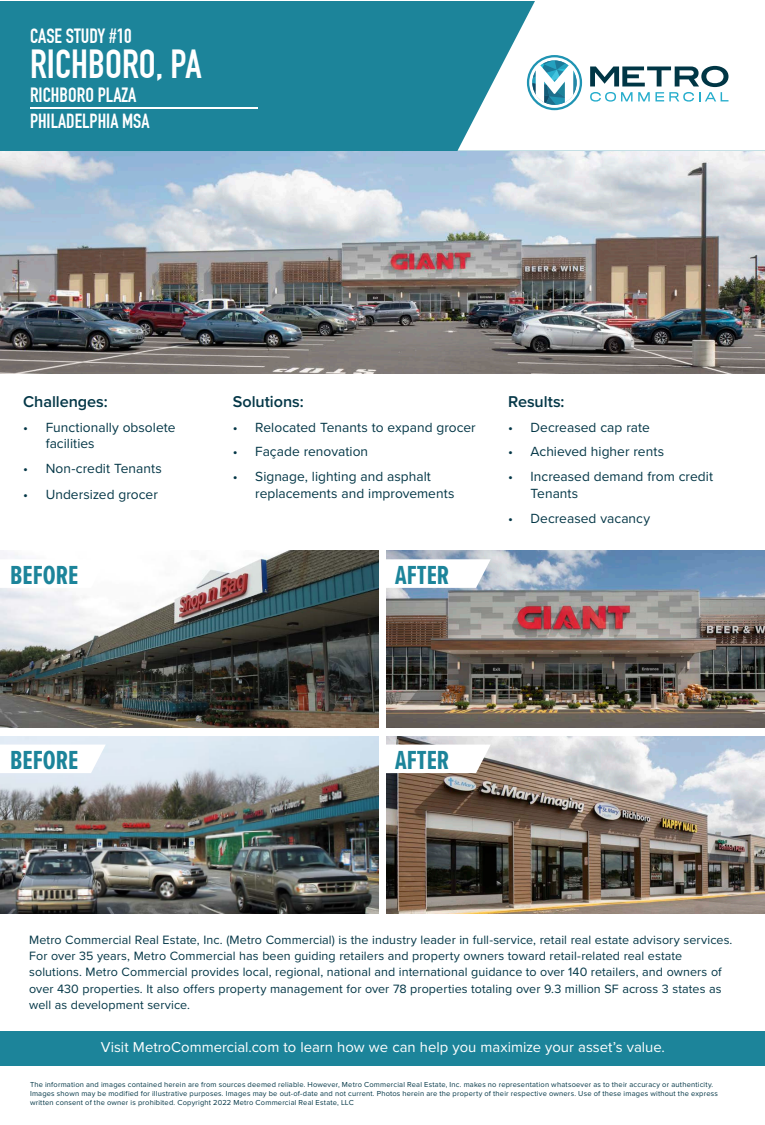
<style>
.page{position:relative;width:765px;height:1125px;background:#fff}
.page>*{position:absolute;margin:0;border:0;box-sizing:border-box;transform-origin:0 0}
.t1{font:39.75px "DIN Engschrift";color:#fff}
.t2{font:700 27.12px "Proxima Nova Ex Cn";color:#1c849a}
.t3{font:20.12px "DIN Engschrift";color:#fff}
.t4{font:20px "DIN Engschrift";color:#fff}
.t5{font:600 16.25px "Proxima Nova";color:#043747}
.t6{font:14.88px "Proxima Nova";color:#fff}
.t7{font:13.75px/16.6px "Proxima Nova";letter-spacing:.005em;color:#043747}
.t8{font:12.5px/16.2px "Proxima Nova";letter-spacing:.005em;color:#043747}
.t9{font:7.5px/9px "Proxima Nova";letter-spacing:.025em;color:#043747}
</style>
<div class="page">
<img style="left:0;top:736px;width:379px;height:177px">
<img style="left:386px;top:736px;width:379px;height:177px">
<img style="left:0;top:550px;width:379px;height:177px">
<img style="left:386px;top:550px;width:379px;height:177px">
<img style="left:0;top:151px;width:765px;height:222px">
<svg style="left:0;top:559px;width:106px;height:29px"></svg>
<svg style="left:386px;top:559px;width:105px;height:29px"></svg>
<svg style="left:0;top:745px;width:106px;height:28px"></svg>
<svg style="left:386px;top:745px;width:105px;height:28px"></svg>
<div style="left:0;top:1032px;width:765px;height:34px;background:#1c849a"></div>
<div style="left:0;top:1px;width:765px;height:150px;background:#1c849a"></div>
<svg style="left:458px;top:1px;width:307px;height:150px;fill:#fff"></svg>
<svg style="left:527px;top:55px;width:55px;height:55px;background:#a8d2dd"></svg>
<svg style="left:590px;top:66px;width:139px;height:36px;background:#aac3c9"></svg>
<hr style="left:30px;top:107px;width:228px;height:2px;background:#fff">
<p class="t3" style="left:30px;top:24px;width:103px">CASE STUDY #10</p>
<p class="t1" style="left:30px;top:41px;width:173px">RICHBORO, PA</p>
<p class="t3" style="left:30px;top:83px;width:108px">RICHBORO PLAZA</p>
<p class="t4" style="left:30px;top:109px;width:121px">PHILADELPHIA MSA</p>
<p class="t5" style="left:23px;top:389px;width:86px">Challenges:</p>
<p class="t7" style="left:46px;top:418px;width:131px;text-indent:-22px">• Functionally obsolete facilities</p>
<p class="t7" style="left:23px;top:460px;width:140px">• Non-credit Tenants</p>
<p class="t7" style="left:23px;top:486px;width:136px">• Undersized grocer</p>
<p class="t2" style="left:10px;top:555px;width:70px">BEFORE</p>
<p class="t5" style="left:233px;top:389px;width:72px">Solutions:</p>
<p class="t7" style="left:233px;top:418px;width:245px">• Relocated Tenants to expand grocer</p>
<p class="t7" style="left:233px;top:443px;width:137px">• Façade renovation</p>
<p class="t7" style="left:255px;top:468px;width:201px;text-indent:-22px">• Signage, lighting and asphalt replacements and improvements</p>
<p class="t2" style="left:395px;top:555px;width:56px">AFTER</p>
<p class="t5" style="left:508px;top:389px;width:58px">Results:</p>
<p class="t7" style="left:508px;top:418px;width:143px">• Decreased cap rate</p>
<p class="t7" style="left:508px;top:443px;width:158px">• Achieved higher rents</p>
<p class="t7" style="left:531px;top:468px;width:184px;text-indent:-22px">• Increased demand from credit<br>Tenants</p>
<p class="t7" style="left:508px;top:509px;width:144px">• Decreased vacancy</p>
<p class="t2" style="left:10px;top:740px;width:70px">BEFORE</p>
<p class="t2" style="left:395px;top:740px;width:56px">AFTER</p>
<p class="t8" style="left:29px;top:931px;width:705px">Metro Commercial Real Estate, Inc. (Metro Commercial) is the industry leader in full-service, retail real estate advisory services.<br>For over 35 years, Metro Commercial has been guiding retailers and property owners toward retail-related real estate solutions. Metro Commercial provides local, regional, national and international guidance to over 140 retailers, and owners of over 430 properties. It also offers property management for over 78 properties totaling over 9.3 million SF across 3 states as well as development service.</p>
<p class="t6" style="left:101px;top:1036px;width:566px">Visit MetroCommercial.com to learn how we can help you maximize your asset’s value.</p>
<p class="t9" style="left:30px;top:1080px;width:689px">The information and images contained herein are from sources deemed reliable. However, Metro Commercial Real Estate, Inc. makes no representation whatsoever as to their accuracy or authenticity.<br>Images shown may be modified for illustrative purposes. Images may be out-of-date and not current. Photos herein are the property of their respective owners. Use of these images without the express written consent of the owner is prohibited. Copyright 2022 Metro Commercial Real Estate, LLC</p>
</div>
